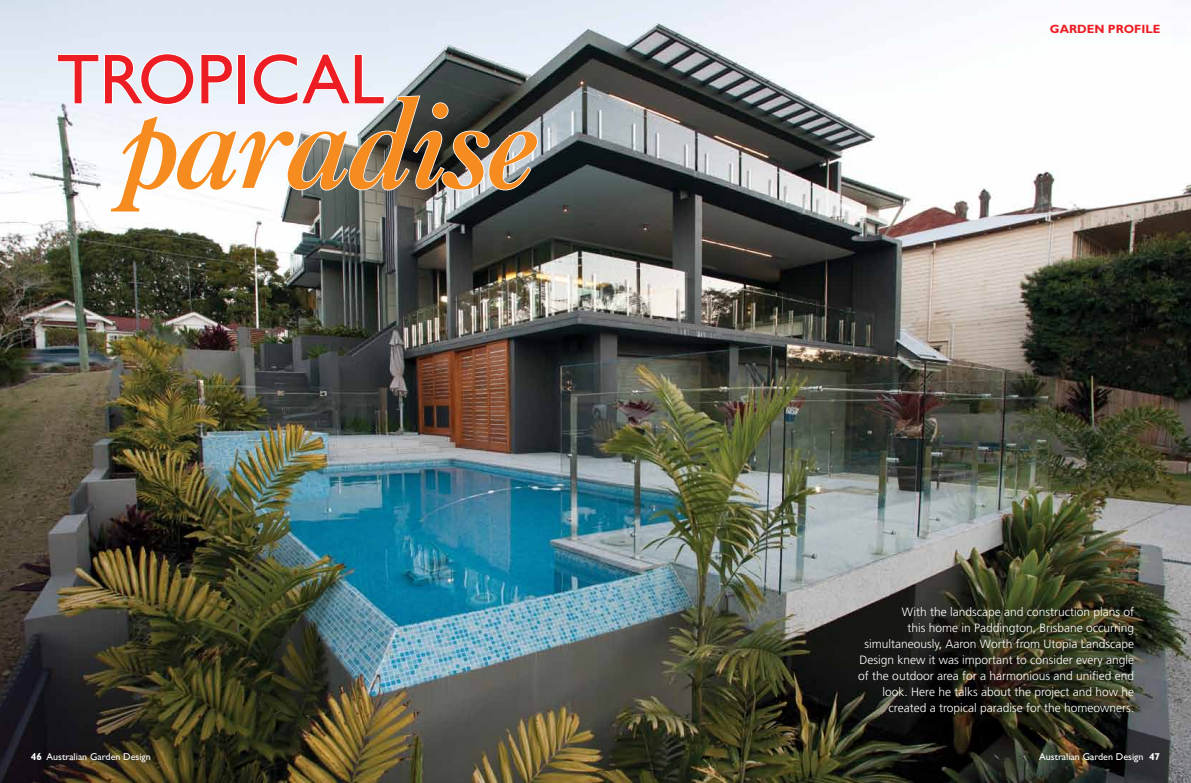
<style>
.page{position:relative;width:1191px;height:783px;background:#fff}
.page>*{position:absolute;margin:0;border:0;box-sizing:border-box;transform-origin:0 0}
.t1{font:italic 700 124.3px "Caslon BT";letter-spacing:-.05em;color:#f68b1f}
.t2{font:70.9px "Gill Sans";color:#ed1d24}
.t3{font:300 12px/16px "Frutiger";color:#fff;text-align:right}
.t4{font:700 12px "Gill Sans";color:#ed1d24}
.t5{font:10px "Gill Sans";color:#fff}
.s1{font-weight:700}
</style>
<div class="page">
<img style="left:0;top:0;width:1190px;height:782px">
<svg style="left:56px;top:52px;width:482px;height:161px"></svg>
<h2 class="t2" style="left:57px;top:39px;width:329px">TROPICAL</h2>
<h1 class="t1" style="left:123px;top:67px;width:423px">paradise</h1>
<p class="t4" style="left:1050px;top:21px;width:112px">GARDEN PROFILE</p>
<p class="t3" style="left:858px;top:603px;width:277px">With the landscape and construction plans of<br>this home in Paddington, Brisbane occurring simultaneously, Aaron Worth from Utopia Landscape Design knew it was important to consider every angle of the outdoor area for a harmonious and unified end look. Here he talks about the project and how he created a tropical paradise for the homeowners.</p>
<p class="t5" style="left:31px;top:750px;width:121px"><span class="s1">46</span> Australian Garden Design</p>
<p class="t5" style="left:1039px;top:750px;width:122px">Australian Garden Design <span class="s1">47</span></p>
</div>
